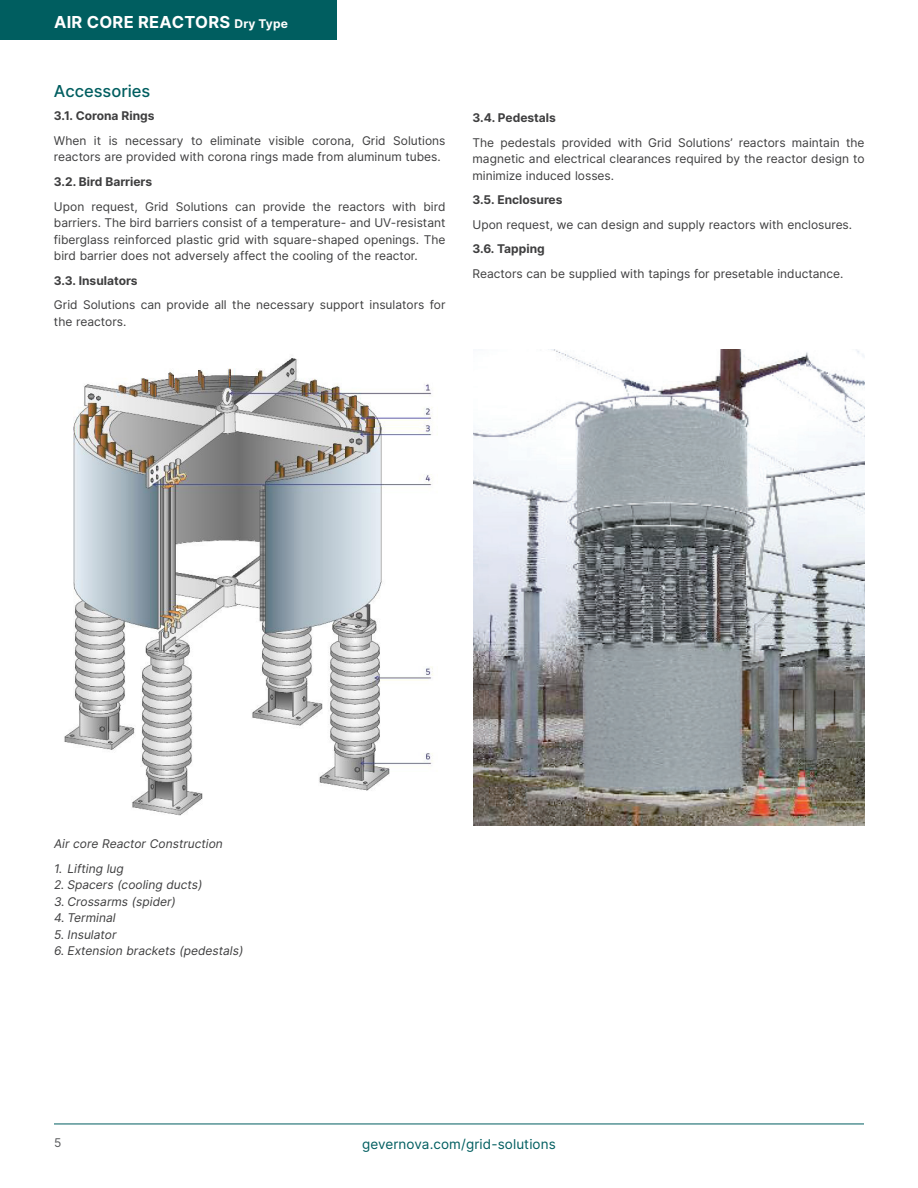
<style>
.page{position:relative;width:918px;height:1188px;background:#fff}
.page>*{position:absolute;margin:0;border:0;box-sizing:border-box;transform-origin:0 0}
.t1{font:700 16.5px "Inter";letter-spacing:.02em;color:#fff}
.Heading_3{font:500 16.5px "Inter";color:#005e60}
.t2{font:13.5px "Inter";letter-spacing:.01em;color:#005e60}
.Heading_2{font:12px/16.5px "Inter";color:#3e3e3f}
.Heading_2-2{font:italic 12px "Inter";color:#3e3e3f}
.Heading_2-3{font:700 12px "Inter";color:#3e3e3f}
.t3{font:12px "Inter";color:#57585a}
.s1{font-size:12px}
</style>
<div class="page">
<div style="left:0;top:0;width:338px;height:40px;background:#005e60"></div>
<hr style="left:54px;top:1124px;width:810px;height:1px;background:#005e60">
<img style="left:473px;top:350px;width:392px;height:475px">
<img style="left:64px;top:358px;width:374px;height:458px">
<h1 class="t1" style="left:54px;top:10px;width:235px">AIR CORE REACTORS <span class="s1">Dry Type</span></h1>
<p class="Heading_3" style="left:54px;top:79px;width:98px">Accessories</p>
<p class="Heading_2-3" style="left:54px;top:107px;width:102px">3.1. Corona Rings</p>
<p class="Heading_2" style="left:54px;top:132px;width:393px">When it is necessary to eliminate visible corona, Grid Solutions reactors are provided with corona rings made from aluminum tubes.</p>
<p class="Heading_2-3" style="left:54px;top:173px;width:100px">3.2. Bird Barriers</p>
<p class="Heading_2" style="left:54px;top:198px;width:393px;text-align:justify">Upon request, Grid Solutions can provide the reactors with bird barriers. The bird barriers consist of a temperature- and UV-resistant fiberglass reinforced plastic grid with square-shaped openings. The bird barrier does not adversely affect the cooling of the reactor.</p>
<p class="Heading_2-3" style="left:54px;top:272px;width:85px">3.3. Insulators</p>
<p class="Heading_2" style="left:54px;top:296px;width:393px">Grid Solutions can provide all the necessary support insulators for the reactors.</p>
<p class="Heading_2-3" style="left:472px;top:109px;width:85px">3.4. Pedestals</p>
<p class="Heading_2" style="left:472px;top:134px;width:394px;text-align:justify">The pedestals provided with Grid Solutions’ reactors maintain the magnetic and electrical clearances required by the reactor design to minimize induced losses.</p>
<p class="Heading_2-3" style="left:472px;top:191px;width:92px">3.5. Enclosures</p>
<p class="Heading_2" style="left:472px;top:216px;width:381px">Upon request, we can design and supply reactors with enclosures.</p>
<p class="Heading_2-3" style="left:472px;top:240px;width:74px">3.6. Tapping</p>
<p class="Heading_2" style="left:472px;top:265px;width:373px">Reactors can be supplied with tapings for presetable inductance.</p>
<p class="Heading_2-2" style="left:54px;top:835px;width:170px">Air core Reactor Construction</p>
<p class="Heading_2-2" style="left:54px;top:859px;width:71px">1. Lifting lug</p>
<p class="Heading_2-2" style="left:54px;top:876px;width:150px">2. Spacers (cooling ducts)</p>
<p class="Heading_2-2" style="left:54px;top:892px;width:123px">3. Crossarms (spider)</p>
<p class="Heading_2-2" style="left:54px;top:909px;width:63px">4. Terminal</p>
<p class="Heading_2-2" style="left:54px;top:925px;width:64px">5. Insulator</p>
<p class="Heading_2-2" style="left:54px;top:942px;width:191px">6. Extension brackets (pedestals)</p>
<p class="t3" style="left:54px;top:1134px;width:9px">5</p>
<p class="t2" style="left:362px;top:1134px;width:195px">gevernova.com/grid-solutions</p>
</div>
